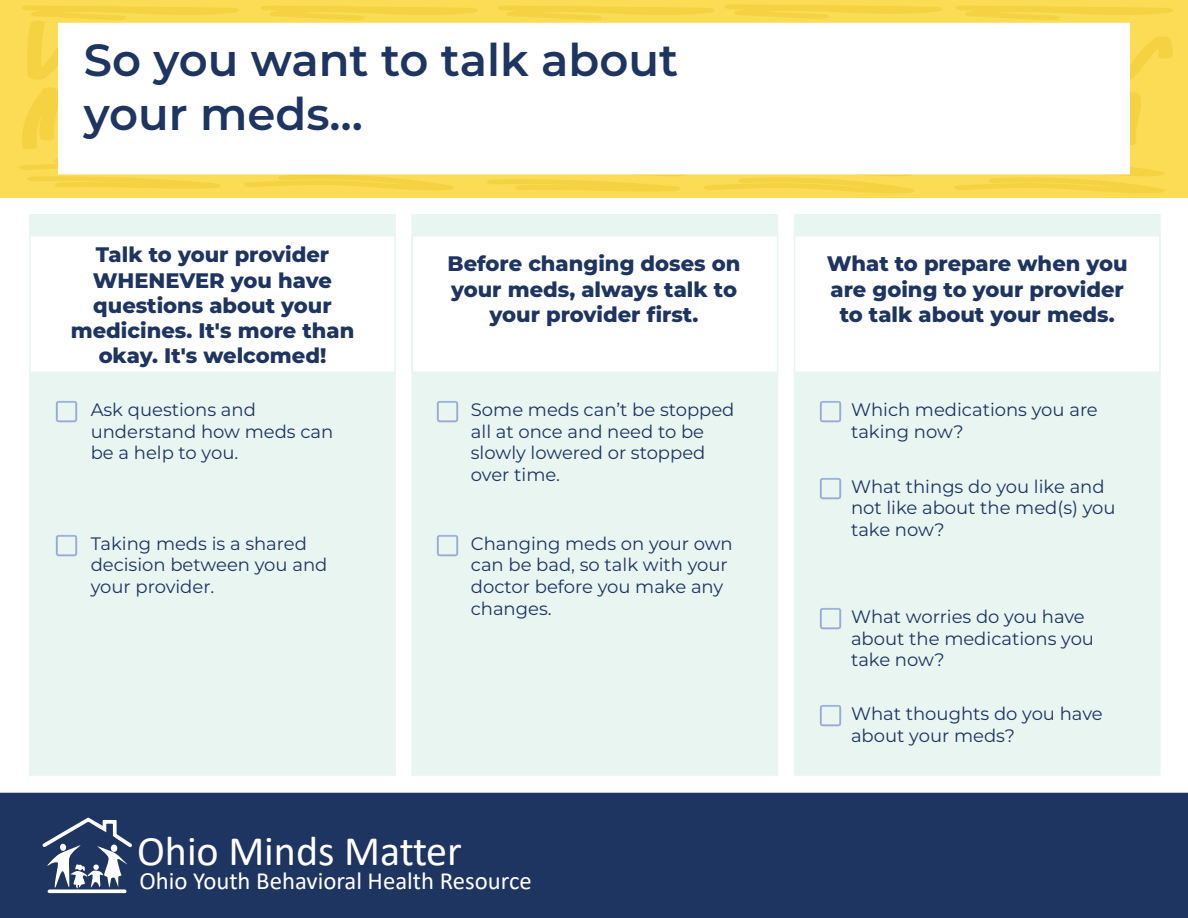
<style>
.page{position:relative;width:1188px;height:918px;background:#fff}
.page>*{position:absolute;margin:0;border:0;box-sizing:border-box;transform-origin:0 0}
.t1{font:600 45px/54px "Montserrat";color:#1e3461}
.t2{font:42.15px "Calibri";color:#fff}
.t3{font:24.75px "Calibri";color:#fff}
.t4{font:100 21px/25.2px "Montserrat";color:#1e3461;text-align:center}
.t5{font:100 18px/21.6px "Montserrat";color:#1e3461}
</style>
<div class="page">
<div style="left:29px;top:214px;width:367px;height:562px;background:#e8f5f1"></div>
<img style="left:0;top:0;width:1187px;height:197px">
<div style="left:1px;top:793px;width:1186px;height:124px;background:#1e3461"></div>
<div style="left:0;top:793px;width:1188px;height:125px;border:2px solid #1e3461"></div>
<div style="left:412px;top:214px;width:366px;height:562px;background:#e8f5f1"></div>
<div style="left:794px;top:214px;width:367px;height:562px;background:#e8f5f1"></div>
<div style="left:29px;top:235px;width:367px;height:138px;background:#fff;border:2px solid #e8f5f1"></div>
<div style="left:412px;top:235px;width:366px;height:138px;background:#fff;border:2px solid #e8f5f1"></div>
<div style="left:794px;top:235px;width:367px;height:138px;background:#fff;border:2px solid #e8f5f1"></div>
<img style="left:55px;top:401px;width:23px;height:22px">
<img style="left:55px;top:535px;width:23px;height:22px">
<img style="left:436px;top:401px;width:23px;height:22px">
<img style="left:436px;top:535px;width:23px;height:22px">
<img style="left:819px;top:401px;width:23px;height:22px">
<img style="left:819px;top:478px;width:23px;height:22px">
<img style="left:819px;top:608px;width:23px;height:22px">
<svg style="left:42px;top:818px;width:90px;height:75px"></svg>
<img style="left:819px;top:705px;width:23px;height:22px">
<svg style="left:1187px;top:0;width:1px;height:829px"></svg>
<h1 class="t1" style="left:84px;top:32px;width:596px">So you want to talk about your meds…</h1>
<p class="t4" style="left:71px;top:242px;width:285px">Talk to your provider<br>WHENEVER you have questions about your medicines. It's more than okay. It's welcomed!</p>
<p class="t4" style="left:448px;top:251px;width:294px">Before changing doses on your meds, always talk to your provider first.</p>
<p class="t4" style="left:827px;top:251px;width:303px">What to prepare when you are going to your provider to talk about your meds.</p>
<p class="t5" style="left:91px;top:398px;width:244px">Ask questions and understand how meds can be a help to you.</p>
<p class="t5" style="left:471px;top:398px;width:265px">Some meds can’t be stopped all at once and need to be slowly lowered or stopped over time.</p>
<p class="t5" style="left:851px;top:398px;width:248px">Which medications you are taking now?</p>
<p class="t5" style="left:851px;top:475px;width:266px">What things do you like and not like about the med(s) you take now?</p>
<p class="t5" style="left:91px;top:532px;width:238px">Taking meds is a shared decision between you and your provider.</p>
<p class="t5" style="left:471px;top:532px;width:263px">Changing meds on your own can be bad, so talk with your doctor before you make any changes.</p>
<p class="t5" style="left:851px;top:605px;width:245px">What worries do you have about the medications you take now?</p>
<h2 class="t2" style="left:137px;top:822px;width:326px">Ohio Minds Matter</h2>
<h3 class="t3" style="left:139px;top:864px;width:394px">Ohio Youth Behavioral Health Resource</h3>
<p class="t5" style="left:851px;top:703px;width:253px">What thoughts do you have about your meds?</p>
</div>
